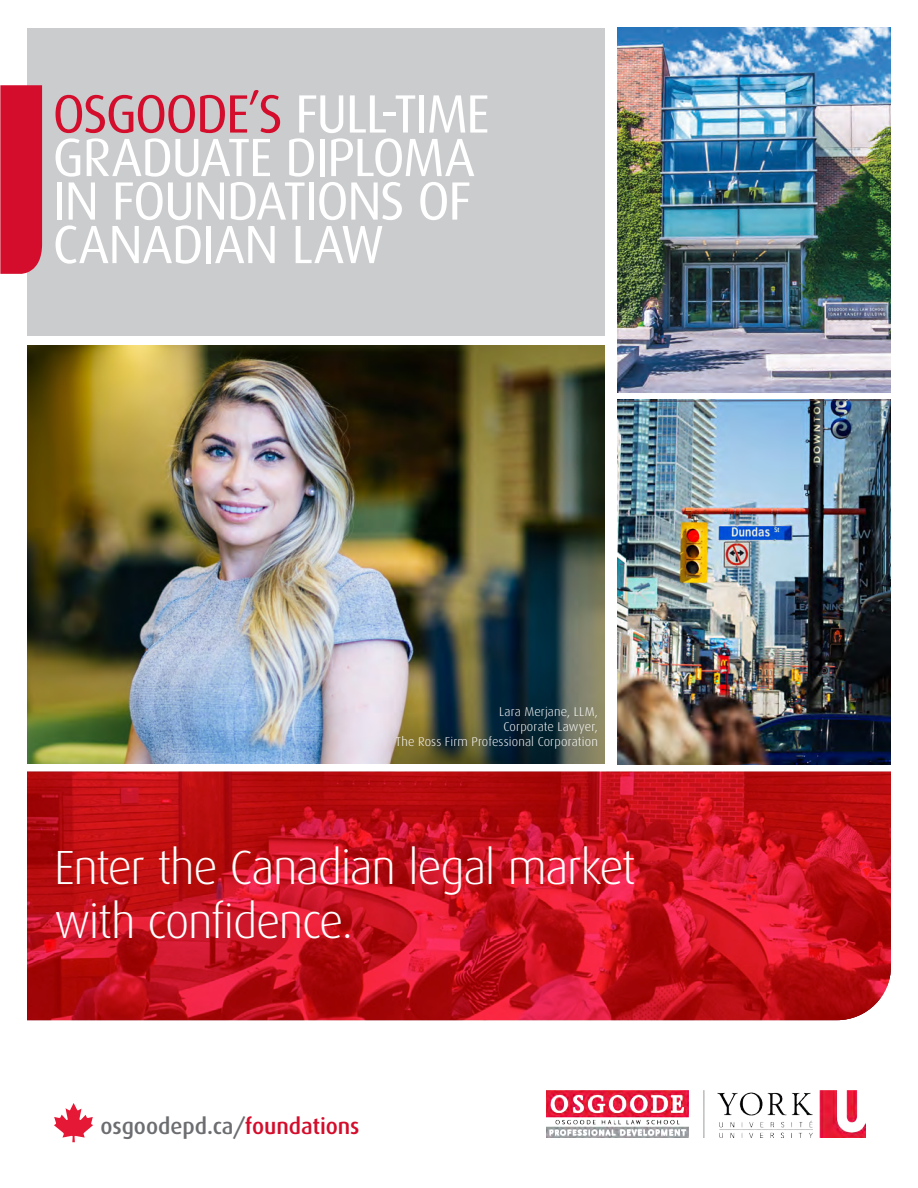
<style>
.page{position:relative;width:918px;height:1188px;background:#fff}
.page>*{position:absolute;margin:0;border:0;box-sizing:border-box;transform-origin:0 0}
.t1{font:54px/43.5px "Dax";letter-spacing:-.03em;color:#fff;text-align:justify}
.t2{font:54px "Dax";letter-spacing:-.035em;color:#d30d2b}
.t3{font:300 48px/54px "Dax";letter-spacing:-.03em;color:#fff}
.t4{font:500 22.5px "Dax";letter-spacing:-.005em;color:#6c6d70}
.t5{font:300 12.75px/15px "Dax";letter-spacing:.015em;color:#fff;text-align:right}
.s1{color:#fff}
.s2{color:#d30d2b}
</style>
<div class="page">
<div style="left:28px;top:28px;width:577px;height:307px;background:#cbccce"></div>
<img style="left:618px;top:399px;width:273px;height:366px">
<img style="left:547px;top:1091px;width:318px;height:46px">
<div style="left:0;top:85px;width:42px;height:189px;background:#d30d2b"></div>
<svg style="left:27px;top:772px;width:864px;height:248px;background:#c3111c"></svg>
<svg style="left:54px;top:1103px;width:39px;height:39px"></svg>
<img style="left:618px;top:27px;width:273px;height:366px">
<img style="left:27px;top:346px;width:577px;height:418px">
<p class="t2" style="left:53px;top:84px;width:439px">OSGOODE’S <span class="s1">FULL-TIME</span></p>
<p class="t1" style="left:53px;top:136px;width:424px">GRADUATE DIPLOMA IN FOUNDATIONS OF CANADIAN LAW</p>
<p class="t5" style="left:396px;top:705px;width:203px">Lara Merjane, LLM,<br>Corporate Lawyer,<br>The Ross Firm Professional Corporation</p>
<p class="t3" style="left:54px;top:841px;width:583px">Enter the Canadian legal market with confidence.</p>
<p class="t4" style="left:100px;top:1114px;width:261px">osgoodepd.ca/<span class="s2">foundations</span></p>
</div>
